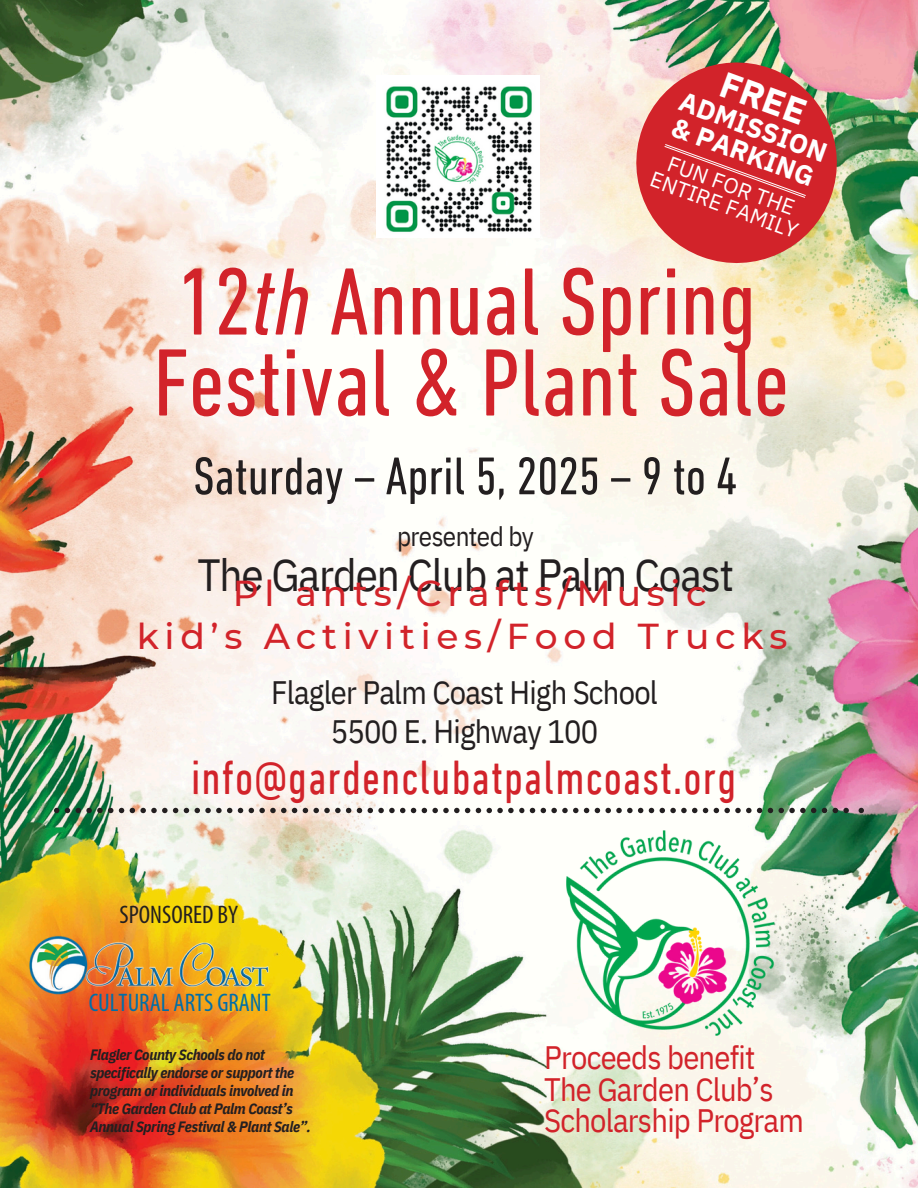
<style>
.page{position:relative;width:918px;height:1188px;background:#fff}
.page>*{position:absolute;margin:0;border:0;box-sizing:border-box;transform-origin:0 0}
.t1{font:condensed 97.2px "DIN Next LT Pro";color:#d2232a}
.t2{font:condensed 54px "DIN Next LT Pro";color:#231f20}
.t3{font:condensed 48.6px "DIN Next LT Pro";letter-spacing:.025em;color:#d2232a}
.t4{font:45px "IBM Plex Sans Cond";letter-spacing:-.025em;color:#231f20}
.t5{font:500 36px/42.8px "Montserrat";letter-spacing:.16em;color:#d2232a;text-align:center}
.t6{font:700 36px "IBM Plex Sans";color:#fff}
.t7{font:32.4px/31.5px "IBM Plex Sans Cond";letter-spacing:-.025em;color:#d2232a}
.t8{font:32.4px/38.2px "IBM Plex Sans Cond";letter-spacing:-.025em;color:#231f20;text-align:center}
.t9{font:700 27px "IBM Plex Sans";color:#fff}
.t10{font:27px "IBM Plex Sans Cond";letter-spacing:-.025em;color:#231f20}
.t11{font:condensed 25.5px "Myriad Pro";color:#006fa8}
.t12{font:condensed 25.5px "Myriad Pro";color:#231f20}
.t13{font:21.6px "IBM Plex Sans";color:#fff}
.t14{font:italic 700 15px/18px "IBM Plex Sans Cond";letter-spacing:-.02em;color:#231f20}
.s1{font-style:italic}
</style>
<div class="page">
<img style="left:0;top:0;width:918px;height:1188px">
<img style="left:566px;top:830px;width:208px;height:206px">
<svg style="left:54px;top:808px;width:810px;height:5px"></svg>
<img style="left:29px;top:931px;width:240px;height:67px">
<div style="left:376px;top:75px;width:163px;height:163px;background:#fff"></div>
<img style="left:386px;top:86px;width:146px;height:146px">
<svg style="left:636px;top:62px;width:202px;height:202px;background:#d54c4b"></svg>
<h1 class="t6" style="left:730px;top:60px;width:91px;rotate:20deg">FREE</h1>
<p class="t13" style="left:673px;top:149px;width:135px;rotate:20deg">FUN FOR THE</p>
<h2 class="t9" style="left:686px;top:83px;width:157px;rotate:20deg">ADMISSION</h2>
<h2 class="t9" style="left:679px;top:109px;width:151px;rotate:20deg">&amp; PARKING</h2>
<p class="t13" style="left:656px;top:164px;width:158px;rotate:20deg">ENTIRE FAMILY</p>
<h5 class="t1" style="left:177px;top:262px;width:581px">12<span class="s1">th</span> Annual Spring</h5>
<p class="t1" style="left:153px;top:343px;width:637px">Festival &amp; Plant Sale</p>
<p class="t2" style="left:193px;top:454px;width:545px">Saturday – April 5, 2025 – 9 to 4</p>
<p class="t10" style="left:397px;top:518px;width:138px">presented by</p>
<p class="t4" style="left:197px;top:545px;width:538px">The Garden Club at Palm Coast</p>
<p class="t5" style="left:137px;top:572px;width:652px">Pl ants/Crafts/Music<br>kid’s Activities/Food Trucks</p>
<h3 class="t8" style="left:271px;top:673px;width:388px">Flagler Palm Coast High School<br>5500 E. Highway 100</h3>
<h3 class="t3" style="left:191px;top:758px;width:547px">info@gardenclubatpalmcoast.org</h3>
<p class="t12" style="left:120px;top:904px;width:120px">SPONSORED BY</p>
<p class="t11" style="left:89px;top:992px;width:184px">CULTURAL ARTS GRANT</p>
<p class="t14" style="left:90px;top:1045px;width:223px">Flagler County Schools do not specifically endorse or support the program or individuals involved in “The Garden Club at Palm Coast’s Annual Spring Festival &amp; Plant Sale”.</p>
<h6 class="t7" style="left:544px;top:1041px;width:261px">Proceeds benefit<br>The Garden Club’s<br>Scholarship Program</h6>
</div>
